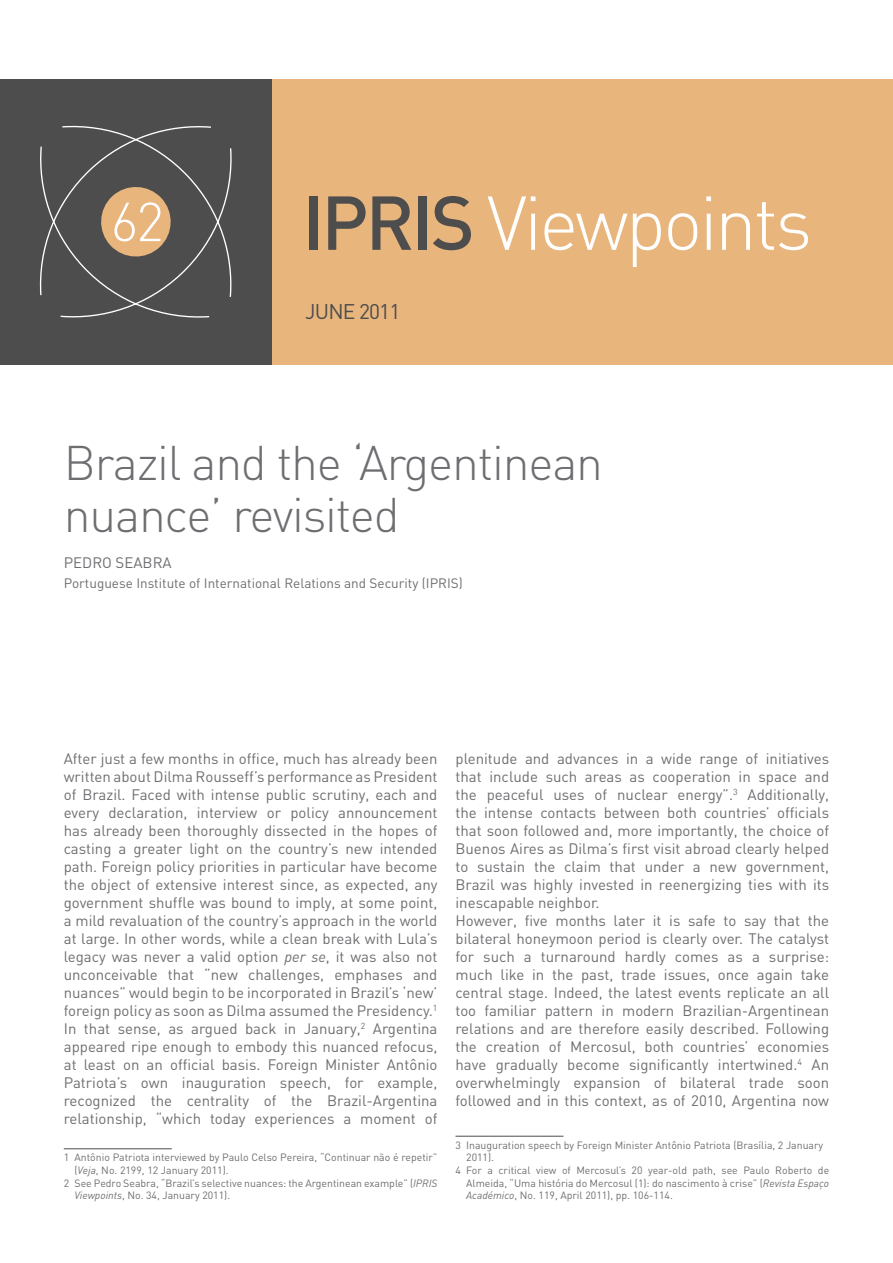
<style>
.page{position:relative;width:893px;height:1263px;background:#fff}
.page>*{position:absolute;margin:0;border:0;box-sizing:border-box;transform-origin:0 0}
.t1{font:300 75px "DIN";letter-spacing:-.04em;color:#fff}
.t2{font:300 54px "DIN";color:#fff}
.t3{font:300 48px/52.5px "DIN";letter-spacing:-.025em;color:#6d6e71}
.t4{font:21px "DIN";letter-spacing:-.04em;color:#4d4d4d}
.t5{font:15px/18px "DIN";color:#6d6e71;text-align:justify}
.t6{font:13.5px "DIN";color:#6d6e71}
.t7{font:10.5px "DIN";color:#6d6e71}
.s1{font-weight:500;color:#4d4d4d}
.s2{font-style:italic}
</style>
<div class="page">
<div style="left:269px;top:79px;width:624px;height:286px;background:#e8b57d"></div>
<div style="left:0;top:79px;width:272px;height:286px;background:#4d4d4d"></div>
<svg style="left:39px;top:125px;width:193px;height:193px"></svg>
<hr style="left:64px;top:1148px;width:108px;height:1px;background:#4d4d4d">
<hr style="left:455px;top:1136px;width:108px;height:1px;background:#4d4d4d">
<h2 class="t2" style="left:111px;top:188px;width:55px">62</h2>
<h1 class="t1" style="left:302px;top:177px;width:511px"><span class="s1">IPRIS</span> Viewpoints</h1>
<h3 class="t4" style="left:305px;top:298px;width:97px">JUNE 2011</h3>
<h3 class="t3" style="left:64px;top:436px;width:541px">Brazil and the ‘Argentinean nuance’ revisited</h3>
<p class="t5" style="left:64px;top:553px;width:20px">Pedr</p>
<p class="t5" style="left:102px;top:553px;width:33px">o Seabra</p>
<p class="t6" style="left:64px;top:575px;width:400px">Portuguese Institute of International Relations and Security (IPRIS)</p>
<p class="t5" style="left:64px;top:750px;width:375px">After just a few months in office, much has already been written about Dilma Rousseff’s performance as President of Brazil. Faced with intense public scrutiny, each and every declaration, interview or policy announcement has already been thoroughly dissected in the hopes of casting a greater light on the country’s new intended path. Foreign policy priorities in particular have become the object of extensive interest since, as expected, any government shuffle was bound to imply, at some point, a mild revaluation of the country’s approach in the world at large. In other words, while a clean break with Lula’s legacy was never a valid option <span class="s2">per se</span>, it was also not unconceivable that “new challenges, emphases and nuances” would begin to be incorporated in Brazil’s ‘new’ foreign policy as soon as Dilma assumed the Presidency.<sup>1<br></sup>In that sense, as argued back in January,<sup>2</sup> Argentina appeared ripe enough to embody this nuanced refocus, at least on an official basis. Foreign Minister Antônio Patriota’s own inauguration speech, for example, recognized the centrality of the Brazil-Argentina relationship, “which today experiences a moment of</p>
<p class="t7" style="left:64px;top:1151px;width:375px">1 Antônio Patriota interviewed by Paulo Celso Pereira, “Continuar não é repetir”</p>
<p class="t7" style="left:74px;top:1164px;width:156px">(<span class="s2">Veja</span>, No. 2199, 12 January 2011).</p>
<p class="t7" style="left:64px;top:1176px;width:375px">2 See Pedro Seabra, “Brazil’s selective nuances: the Argentinean example” (<span class="s2">IPRIS</span></p>
<p class="t7" style="left:74px;top:1189px;width:157px"><span class="s2">Viewpoints</span>, No. 34, January 2011).</p>
<p class="t5" style="left:455px;top:750px;width:375px;text-align:left">plenitude and advances in a wide range of initiatives that include such areas as cooperation in space and the peaceful uses of nuclear energy”.<sup>3</sup> Additionally, the intense contacts between both countries’ officials that soon followed and, more importantly, the choice of Buenos Aires as Dilma’s first visit abroad clearly helped to sustain the claim that under a new government, Brazil was highly invested in reenergizing ties with its inescapable neighbor.<br>However, five months later it is safe to say that the bilateral honeymoon period is clearly over. The catalyst for such a turnaround hardly comes as a surprise: much like in the past, trade issues, once again take central stage. Indeed, the latest events replicate an all too familiar pattern in modern Brazilian-Argentinean relations and are therefore easily described. Following the creation of Mercosul, both countries’ economies have gradually become significantly intertwined.<sup>4</sup> An overwhelmingly expansion of bilateral trade soon followed and in this context, as of 2010, Argentina now</p>
<p class="t7" style="left:455px;top:1138px;width:369px">3 Inauguration speech by Foreign Minister Antônio Patriota (Brasília, 2 January</p>
<p class="t7" style="left:466px;top:1151px;width:29px">2011).</p>
<p class="t7" style="left:455px;top:1164px;width:375px">4 For a critical view of Mercosul’s 20 year-old path, see Paulo Roberto de</p>
<p class="t7" style="left:466px;top:1176px;width:364px">Almeida, “Uma história do Mercosul (1): do nascimento à crise” (<span class="s2">Revista Espaço</span></p>
<p class="t7" style="left:466px;top:1189px;width:208px"><span class="s2">Académico</span>, No. 119, April 2011), pp. 106-114.</p>
</div>
